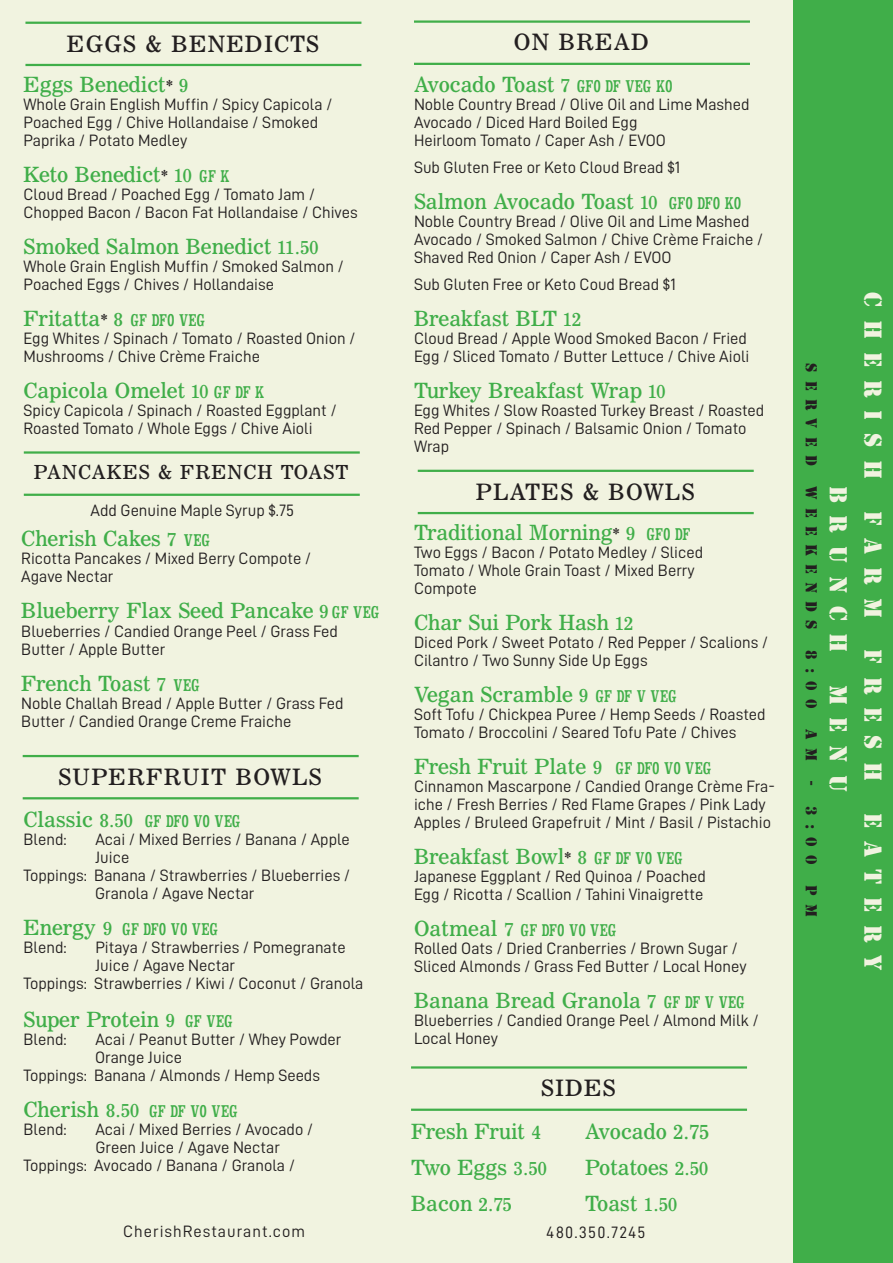
<style>
.page{position:relative;width:893px;height:1263px;background:#fff}
.page>*{position:absolute;margin:0;border:0;box-sizing:border-box;transform-origin:0 0}
.t1{font:25.5px "Stencil";letter-spacing:.5em;color:#f1f3e0}
.t2{font:21px "News AT Number Two";letter-spacing:.06em;color:#231f20}
.t3{font:19.5px/36px "News AT Number Two";color:#40ae49}
.t4{font:18px "Mister Sinatra Slim";letter-spacing:.025em;color:#40ae49}
.t5{font:18px "News AT Number Two";letter-spacing:.06em;color:#231f20}
.t6{font:16.5px/18px "D DIN";color:#231f20}
.t7{font:16.5px "Stencil";letter-spacing:.5em;color:#231f20}
.t8{font:16.5px "D DIN";letter-spacing:.06em;color:#231f20}
.t9{font:16.5px "D DIN";letter-spacing:.07em;color:#231f20}
.s1{font-size:15px;color:#231f20}
.s2{font-size:18px}
.s3{font-family:"Mister Sinatra Slim";font-size:18px}
.s4{font-family:"News AT Number Two";font-size:19.5px}
.s5{font-family:"News AT Number Two"}
</style>
<div class="page">
<div style="left:0;top:0;width:837px;height:1263px;background:#f1f3e0"></div>
<hr style="left:25px;top:64px;width:336px;height:2px;background:#40ae49">
<hr style="left:25px;top:22px;width:336px;height:2px;background:#40ae49">
<hr style="left:414px;top:63px;width:336px;height:2px;background:#40ae49">
<hr style="left:414px;top:20px;width:336px;height:3px;background:#40ae49">
<hr style="left:24px;top:494px;width:336px;height:2px;background:#40ae49">
<hr style="left:24px;top:451px;width:336px;height:3px;background:#40ae49">
<hr style="left:418px;top:512px;width:336px;height:2px;background:#40ae49">
<hr style="left:418px;top:470px;width:336px;height:2px;background:#40ae49">
<hr style="left:23px;top:797px;width:336px;height:2px;background:#40ae49">
<hr style="left:23px;top:755px;width:336px;height:2px;background:#40ae49">
<div style="left:793px;top:0;width:100px;height:1263px;background:#40ae49"></div>
<hr style="left:411px;top:1108px;width:336px;height:3px;background:#40ae49">
<hr style="left:411px;top:1066px;width:336px;height:2px;background:#40ae49">
<p class="t2" style="left:67px;top:30px;width:253px">EGGS &amp; BENEDICTS</p>
<p class="t3" style="left:24px;top:66px;width:166px">Eggs Benedict<span class="s1">*</span> <span class="s2">9</span></p>
<p class="t6" style="left:24px;top:95px;width:311px">Whole Grain English Muffin / Spicy Capicola /<br>Poached Egg / Chive Hollandaise / Smoked</p>
<p class="t6" style="left:24px;top:131px;width:165px">Paprika / Potato Medley</p>
<p class="t3" style="left:24px;top:156px;width:208px">Keto Benedict<span class="s1">*</span> <span class="s2">10</span> <span class="s3">GF K</span></p>
<p class="t6" style="left:24px;top:185px;width:293px">Cloud Bread / Poached Egg / Tomato Jam /</p>
<p class="t6" style="left:24px;top:203px;width:336px">Chopped Bacon / Bacon Fat Hollandaise / Chives</p>
<p class="t3" style="left:24px;top:228px;width:296px">Smoked Salmon Benedict <span class="s2">11.50</span></p>
<p class="t6" style="left:24px;top:257px;width:322px">Whole Grain English Muffin / Smoked Salmon /<br>Poached Eggs / Chives / Hollandaise</p>
<p class="t3" style="left:24px;top:300px;width:183px">Fritatta<span class="s1">*</span> <span class="s2">8</span> <span class="s3">GF DFO VEG</span></p>
<p class="t6" style="left:24px;top:329px;width:334px">Egg Whites / Spinach / Tomato / Roasted Onion /<br>Mushrooms / Chive Crème Fraiche</p>
<p class="t3" style="left:24px;top:372px;width:243px">Capicola Omelet <span class="s2">10</span> <span class="s3">GF DF K</span></p>
<p class="t6" style="left:24px;top:401px;width:315px">Spicy Capicola / Spinach / Roasted Eggplant /<br>Roasted Tomato / Whole Eggs / Chive Aioli</p>
<p class="t5" style="left:34px;top:460px;width:316px">PANCAKES &amp; FRENCH TOAST</p>
<p class="t6" style="left:91px;top:501px;width:205px">Add Genuine Maple Syrup $.75</p>
<p class="t3" style="left:21px;top:521px;width:190px">Cherish Cakes <span class="s2">7</span> <span class="s3">VEG</span></p>
<p class="t6" style="left:21px;top:549px;width:292px">Ricotta Pancakes / Mixed Berry Compote /</p>
<p class="t6" style="left:21px;top:567px;width:94px">Agave Nectar</p>
<p class="t3" style="left:21px;top:593px;width:360px">Blueberry Flax Seed Pancake <span class="s2">9</span> <span class="s3">GF VEG</span></p>
<p class="t6" style="left:21px;top:621px;width:318px">Blueberries / Candied Orange Peel / Grass Fed</p>
<p class="t6" style="left:21px;top:639px;width:146px">Butter / Apple Butter</p>
<p class="t3" style="left:21px;top:665px;width:180px">French Toast <span class="s2">7</span> <span class="s3">VEG</span></p>
<p class="t6" style="left:21px;top:693px;width:324px">Noble Challah Bread / Apple Butter / Grass Fed</p>
<p class="t6" style="left:21px;top:711px;width:272px">Butter / Candied Orange Creme Fraiche</p>
<p class="t2" style="left:59px;top:763px;width:265px">SUPERFRUIT BOWLS</p>
<p class="t4" style="left:24px;top:812px;width:219px"><span class="s4">Classic</span> <span class="s5">8.50</span> GF DFO VO VEG</p>
<p class="t6" style="left:24px;top:830px;width:45px">Blend:</p>
<p class="t6" style="left:95px;top:830px;width:256px">Acai / Mixed Berries / Banana / Apple</p>
<p class="t6" style="left:95px;top:848px;width:36px">Juice</p>
<p class="t6" style="left:95px;top:866px;width:257px;text-indent:-72px">Toppings: Banana / Strawberries / Blueberries /<br>Granola / Agave Nectar</p>
<p class="t4" style="left:24px;top:920px;width:196px"><span class="s4">Energy</span> <span class="s5">9</span> GF DFO VO VEG</p>
<p class="t6" style="left:24px;top:938px;width:45px">Blend:</p>
<p class="t6" style="left:95px;top:938px;width:252px">Pitaya / Strawberries / Pomegranate</p>
<p class="t6" style="left:24px;top:956px;width:341px;text-indent:72px">Juice / Agave Nectar<br>Toppings: Strawberries / Kiwi / Coconut / Granola</p>
<p class="t3" style="left:24px;top:1001px;width:211px">Super Protein <span class="s2">9</span> <span class="s3">GF VEG</span></p>
<p class="t6" style="left:24px;top:1030px;width:45px">Blend:</p>
<p class="t6" style="left:95px;top:1030px;width:248px">Acai / Peanut Butter / Whey Powder</p>
<p class="t6" style="left:24px;top:1048px;width:298px;text-indent:72px">Orange Juice<br>Toppings: Banana / Almonds / Hemp Seeds</p>
<p class="t4" style="left:24px;top:1102px;width:216px"><span class="s4">Cherish</span> <span class="s5">8.50</span> GF DF VO VEG</p>
<p class="t6" style="left:24px;top:1120px;width:45px">Blend:</p>
<p class="t6" style="left:95px;top:1120px;width:220px">Acai / Mixed Berries / Avocado /<br>Green Juice / Agave Nectar</p>
<p class="t6" style="left:24px;top:1156px;width:273px">Toppings: Avocado / Banana / Granola /</p>
<p class="t2" style="left:514px;top:28px;width:137px">ON BREAD</p>
<p class="t3" style="left:414px;top:66px;width:260px">Avocado Toast <span class="s2">7</span> <span class="s3">GFO DF VEG KO</span></p>
<p class="t6" style="left:414px;top:95px;width:337px">Noble Country Bread / Olive Oil and Lime Mashed<br>Avocado / Diced Hard Boiled Egg</p>
<p class="t6" style="left:414px;top:126px;width:268px;line-height:27px">Heirloom Tomato / Caper Ash / EVOO<br>Sub Gluten Free or Keto Cloud Bread $1</p>
<p class="t3" style="left:414px;top:183px;width:329px">Salmon Avocado Toast <span class="s2">10</span> <span class="s3">GFO DFO KO</span></p>
<p class="t6" style="left:414px;top:212px;width:351px">Noble Country Bread / Olive Oil and Lime Mashed<br>Avocado / Smoked Salmon / Chive Crème Fraiche /<br>Shaved Red Onion / Caper Ash / EVOO</p>
<p class="t6" style="left:414px;top:275px;width:263px">Sub Gluten Free or Keto Coud Bread $1</p>
<p class="t3" style="left:414px;top:300px;width:169px">Breakfast BLT <span class="s2">12</span></p>
<p class="t6" style="left:414px;top:329px;width:337px">Cloud Bread / Apple Wood Smoked Bacon / Fried<br>Egg / Sliced Tomato / Butter Lettuce / Chive Aioli</p>
<p class="t3" style="left:414px;top:372px;width:253px">Turkey Breakfast Wrap <span class="s2">10</span></p>
<p class="t6" style="left:414px;top:401px;width:352px">Egg Whites / Slow Roasted Turkey Breast / Roasted<br>Red Pepper / Spinach / Balsamic Onion / Tomato<br>Wrap</p>
<p class="t2" style="left:476px;top:478px;width:220px">PLATES &amp; BOWLS</p>
<p class="t3" style="left:414px;top:514px;width:278px">Traditional Morning<span class="s1">*</span> <span class="s2">9</span> <span class="s3">GFO DF</span></p>
<p class="t6" style="left:414px;top:543px;width:291px">Two Eggs / Bacon / Potato Medley / Sliced<br>Tomato / Whole Grain Toast / Mixed Berry<br>Compote</p>
<p class="t3" style="left:414px;top:604px;width:221px">Char Sui Pork Hash <span class="s2">12</span></p>
<p class="t6" style="left:414px;top:633px;width:356px">Diced Pork / Sweet Potato / Red Pepper / Scalions /<br>Cilantro / Two Sunny Side Up Eggs</p>
<p class="t3" style="left:414px;top:676px;width:264px">Vegan Scramble <span class="s2">9</span> <span class="s3">GF DF V VEG</span></p>
<p class="t6" style="left:414px;top:705px;width:353px">Soft Tofu / Chickpea Puree / Hemp Seeds / Roasted<br>Tomato / Broccolini / Seared Tofu Pate / Chives</p>
<p class="t3" style="left:414px;top:748px;width:299px">Fresh Fruit Plate <span class="s2">9</span> <span class="s3">GF DFO VO VEG</span></p>
<p class="t6" style="left:414px;top:777px;width:362px">Cinnamon Mascarpone / Candied Orange Crème Fra&shy;iche / Fresh Berries / Red Flame Grapes / Pink Lady<br>Apples / Bruleed Grapefruit / Mint / Basil / Pistachio</p>
<p class="t3" style="left:414px;top:838px;width:270px">Breakfast Bowl<span class="s1">*</span> <span class="s2">8</span> <span class="s3">GF DF VO VEG</span></p>
<p class="t6" style="left:414px;top:867px;width:293px">Japanese Eggplant / Red Quinoa / Poached</p>
<p class="t6" style="left:414px;top:885px;width:291px">Egg / Ricotta / Scallion / Tahini Vinaigrette</p>
<p class="t4" style="left:414px;top:921px;width:204px"><span class="s4">Oatmeal</span> <span class="s5">7</span> GF DFO VO VEG</p>
<p class="t6" style="left:414px;top:939px;width:334px">Rolled Oats / Dried Cranberries / Brown Sugar /<br>Sliced Almonds / Grass Fed Butter / Local Honey</p>
<p class="t3" style="left:414px;top:982px;width:332px">Banana Bread Granola <span class="s2">7</span> <span class="s3">GF DF V VEG</span></p>
<p class="t6" style="left:414px;top:1011px;width:346px">Blueberries / Candied Orange Peel / Almond Milk /<br>Local Honey</p>
<p class="t2" style="left:541px;top:1074px;width:76px">SIDES</p>
<p class="t3" style="left:411px;top:1113px;width:131px">Fresh Fruit <span class="s2">4</span></p>
<p class="t3" style="left:411px;top:1149px;width:137px">Two Eggs <span class="s2">3.50<br></span>Bacon <span class="s2">2.75</span></p>
<p class="t3" style="left:585px;top:1113px;width:125px">Avocado 2.75</p>
<p class="t3" style="left:585px;top:1149px;width:124px">Potatoes <span class="s2">2.50</span></p>
<p class="t3" style="left:585px;top:1185px;width:93px">Toast <span class="s2">1.50</span></p>
<p class="t8" style="left:123px;top:1222px;width:183px">CherishRestaurant.com</p>
<p class="t9" style="left:546px;top:1224px;width:101px">480.350.7245</p>
<p class="t7" style="left:821px;top:363px;width:104px;rotate:90deg">SERVED</p>
<p class="t7" style="left:821px;top:486px;width:145px;rotate:90deg">WEEKENDS</p>
<p class="t7" style="left:821px;top:650px;width:112px;rotate:90deg">8:00 AM</p>
<p class="t7" style="left:821px;top:781px;width:137px;rotate:90deg">- 3:00 PM</p>
<p class="t1" style="left:853px;top:485px;width:308px;rotate:90deg">BRUNCH MENU</p>
<p class="t1" style="left:887px;top:292px;width:189px;rotate:90deg">CHERISH</p>
<p class="t1" style="left:887px;top:511px;width:108px;rotate:90deg">FARM</p>
<p class="t1" style="left:887px;top:649px;width:133px;rotate:90deg">FRESH</p>
<p class="t1" style="left:887px;top:813px;width:159px;rotate:90deg">EATERY</p>
</div>
